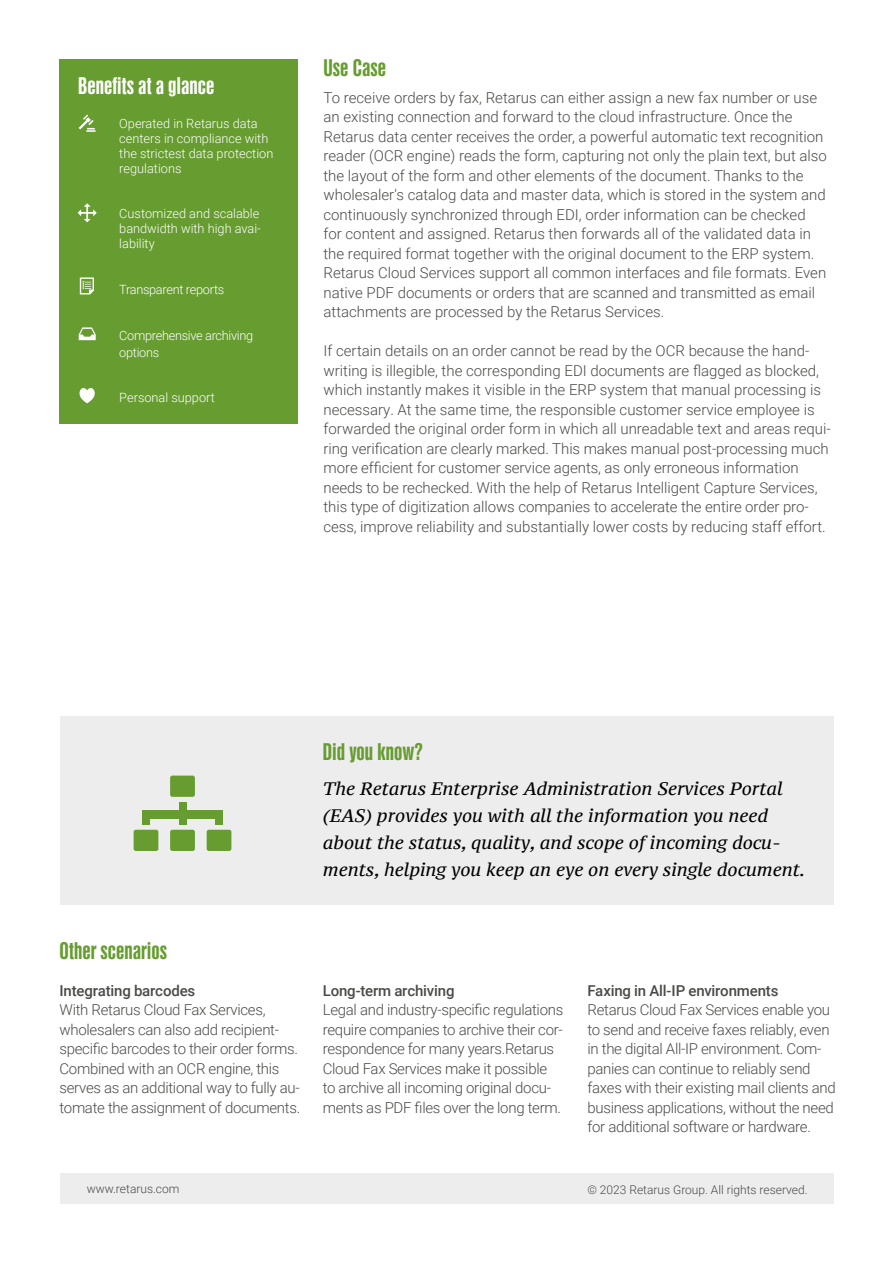
<style>
.page{position:relative;width:893px;height:1263px;background:#fff}
.page>*{position:absolute;margin:0;border:0;box-sizing:border-box;transform-origin:0 0}
.t1{font:700 21px "Newhouse DTS Cond";color:#669c30}
.t2{font:700 21px "Newhouse DTS Cond";color:#fff}
.t3{font:italic 18px/27px "PT Serif Caption";color:#000}
.t4{font:300 15px/19.5px "Roboto";color:#4a4a49}
.t5{font:300 15px/19.5px "Roboto";letter-spacing:-.02em;color:#4a4a49}
.t6{font:500 15px "Roboto";letter-spacing:-.01em;color:#4a4a49}
.t7{font:300 12.75px/15px "Roboto";color:#fff}
.t8{font:300 12.75px/16.5px "Roboto";letter-spacing:-.025em;color:#fff}
.t9{font:300 12px "Roboto";color:#4a4a49}
</style>
<div class="page">
<div style="left:60px;top:59px;width:238px;height:365px;background:#669c30"></div>
<svg style="left:79px;top:115px;width:17px;height:17px"></svg>
<svg style="left:79px;top:388px;width:16px;height:15px"></svg>
<div style="left:60px;top:1173px;width:773px;height:30px;background:#ededed"></div>
<div style="left:60px;top:717px;width:773px;height:188px;background:#ededed"></div>
<div style="left:170px;top:776px;width:25px;height:21px;background:#669c30;border-radius:2px"></div>
<div style="left:170px;top:830px;width:25px;height:21px;background:#669c30;border-radius:2px"></div>
<div style="left:207px;top:830px;width:24px;height:21px;background:#669c30;border-radius:2px"></div>
<div style="left:134px;top:830px;width:24px;height:21px;background:#669c30;border-radius:2px"></div>
<div style="left:142px;top:810px;width:81px;height:8px;background:#669c30"></div>
<div style="left:142px;top:814px;width:8px;height:11px;background:#669c30"></div>
<div style="left:179px;top:814px;width:7px;height:11px;background:#669c30"></div>
<div style="left:179px;top:802px;width:7px;height:10px;background:#669c30"></div>
<div style="left:215px;top:814px;width:8px;height:11px;background:#669c30"></div>
<svg style="left:80px;top:277px;width:14px;height:17px"></svg>
<svg style="left:78px;top:203px;width:19px;height:19px"></svg>
<svg style="left:79px;top:327px;width:17px;height:13px"></svg>
<h1 class="t2" style="left:78px;top:72px;width:138px">Benefits at a glance</h1>
<p class="t7" style="left:119px;top:116px;width:156px">Operated in Retarus data centers in compliance with the strictest data protection regulations</p>
<p class="t7" style="left:119px;top:205px;width:143px;text-align:justify">Customized and scalable bandwidth with high avai&shy;lability</p>
<p class="t8" style="left:119px;top:281px;width:106px">Transparent reports</p>
<p class="t8" style="left:119px;top:327px;width:135px">Comprehensive archiving options</p>
<p class="t7" style="left:119px;top:389px;width:97px">Personal support</p>
<h1 class="t1" style="left:323px;top:54px;width:64px">Use Case</h1>
<p class="t4" style="left:323px;top:87px;width:505px">To receive orders by fax, Retarus can either assign a new fax number or use an existing connection and forward to the cloud infrastructure. Once the Retarus data center receives the order, a powerful automatic text recognition reader (OCR engine) reads the form, capturing not only the plain text, but also the layout of the form and other elements of the document. Thanks to the wholesaler's catalog data and master data, which is stored in the system and continuously synchronized through EDI, order information can be checked for content and assigned. Retarus then forwards all of the validated data in the required format together with the original document to the ERP system.<br>Retarus Cloud Services support all common interfaces and file formats. Even native PDF documents or orders that are scanned and transmitted as email attachments are processed by the Retarus Services.</p>
<p class="t4" style="left:323px;top:341px;width:509px">If certain details on an order cannot be read by the OCR because the hand&shy;writing is illegible, the corresponding EDI documents are flagged as blocked, which instantly makes it visible in the ERP system that manual processing is necessary. At the same time, the responsible customer service employee is forwarded the original order form in which all unreadable text and areas requi&shy;ring verification are clearly marked. This makes manual post-processing much more efficient for customer service agents, as only erroneous information needs to be rechecked. With the help of Retarus Intelligent Capture Services, this type of digitization allows companies to accelerate the entire order pro&shy;cess, improve reliability and substantially lower costs by reducing staff effort.</p>
<h1 class="t1" style="left:323px;top:739px;width:101px">Did you know?</h1>
<p class="t3" style="left:323px;top:775px;width:484px">The Retarus Enterprise Administration Services Portal (EAS) provides you with all the information you need about the status, quality, and scope of incoming docu&shy;ments, helping you keep an eye on every single document.</p>
<h1 class="t1" style="left:60px;top:937px;width:109px">Other scenarios</h1>
<p class="t6" style="left:60px;top:980px;width:137px">Integrating barcodes</p>
<p class="t5" style="left:60px;top:999px;width:242px">With Retarus Cloud Fax Services, wholesalers can also add recipient&shy;specific barcodes to their order forms.<br>Combined with an OCR engine, this serves as an additional way to fully au&shy;tomate the assignment of documents.</p>
<p class="t6" style="left:323px;top:980px;width:133px">Long-term archiving</p>
<p class="t5" style="left:323px;top:999px;width:242px">Legal and industry-specific regulations require companies to archive their cor&shy;respondence for many years.Retarus Cloud Fax Services make it possible to archive all incoming original docu&shy;ments as PDF files over the long term.</p>
<p class="t6" style="left:587px;top:980px;width:193px">Faxing in All-IP environments</p>
<p class="t5" style="left:587px;top:999px;width:250px">Retarus Cloud Fax Services enable you to send and receive faxes reliably, even in the digital All-IP environment. Com&shy;panies can continue to reliably send faxes with their existing mail clients and business applications, without the need for additional software or hardware.</p>
<p class="t9" style="left:87px;top:1180px;width:94px">www.retarus.com</p>
<p class="t9" style="left:587px;top:1182px;width:222px">© 2023 Retarus Group. All rights reserved.</p>
</div>
